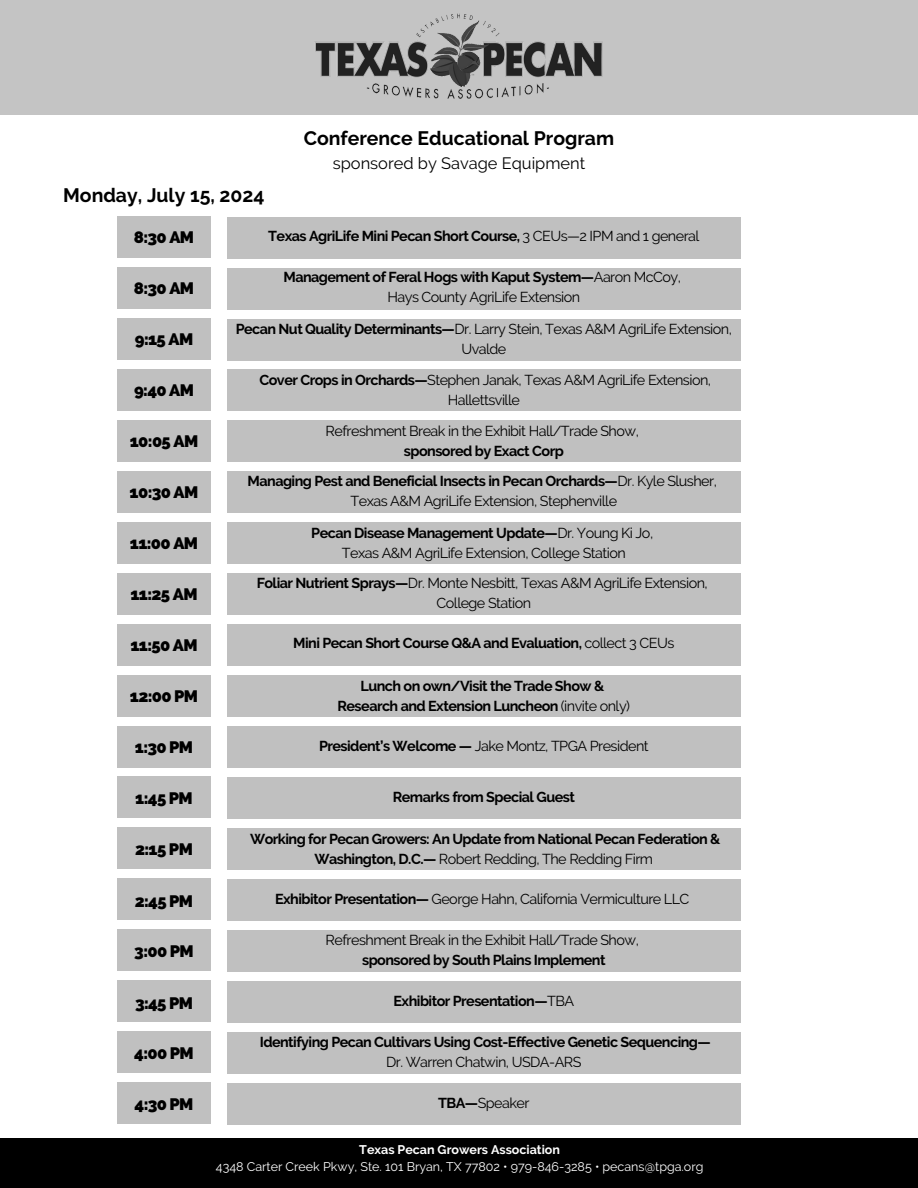
<style>
.page{position:relative;width:918px;height:1188px;background:#fff}
.page>*{position:absolute;margin:0;border:0;box-sizing:border-box;transform-origin:0 0}
.t1{font:700 19.5px "Raleway";color:#000}
.t2{font:800 16.65px "Raleway";letter-spacing:-.035em;color:#000}
.t3{font:16.5px "Raleway";color:#000}
.t4{font:14.4px/19.8px "Raleway";letter-spacing:-.035em;color:#000;text-align:center}
.t5{font:700 14.4px/19.8px "Raleway";letter-spacing:-.035em;color:#000;text-align:center}
.t6{font:12.45px "Raleway";color:#fff}
.t7{font:700 12.45px "Raleway";color:#fff}
.s1{font-weight:400}
.s2{font-weight:700}
</style>
<div class="page">
<div style="left:0;top:1139px;width:918px;height:49px;background:#000"></div>
<div style="left:227px;top:217px;width:514px;height:41px;background:#c0c0c0"></div>
<div style="left:118px;top:216px;width:93px;height:42px;background:#c0c0c0"></div>
<div style="left:227px;top:268px;width:514px;height:41px;background:#c0c0c0"></div>
<div style="left:118px;top:267px;width:93px;height:42px;background:#c0c0c0"></div>
<div style="left:227px;top:319px;width:514px;height:41px;background:#c0c0c0"></div>
<div style="left:118px;top:318px;width:93px;height:42px;background:#c0c0c0"></div>
<div style="left:227px;top:370px;width:514px;height:41px;background:#c0c0c0"></div>
<div style="left:118px;top:369px;width:93px;height:42px;background:#c0c0c0"></div>
<div style="left:227px;top:421px;width:514px;height:41px;background:#c0c0c0"></div>
<div style="left:118px;top:420px;width:93px;height:42px;background:#c0c0c0"></div>
<div style="left:227px;top:472px;width:514px;height:41px;background:#c0c0c0"></div>
<div style="left:118px;top:471px;width:93px;height:42px;background:#c0c0c0"></div>
<div style="left:227px;top:522px;width:514px;height:42px;background:#c0c0c0"></div>
<div style="left:118px;top:522px;width:93px;height:42px;background:#c0c0c0"></div>
<div style="left:227px;top:573px;width:514px;height:42px;background:#c0c0c0"></div>
<div style="left:118px;top:573px;width:93px;height:42px;background:#c0c0c0"></div>
<div style="left:227px;top:624px;width:514px;height:42px;background:#c0c0c0"></div>
<div style="left:118px;top:624px;width:93px;height:41px;background:#c0c0c0"></div>
<div style="left:227px;top:675px;width:514px;height:42px;background:#c0c0c0"></div>
<div style="left:118px;top:675px;width:93px;height:41px;background:#c0c0c0"></div>
<div style="left:227px;top:726px;width:514px;height:42px;background:#c0c0c0"></div>
<div style="left:118px;top:726px;width:93px;height:41px;background:#c0c0c0"></div>
<div style="left:227px;top:777px;width:514px;height:42px;background:#c0c0c0"></div>
<div style="left:118px;top:777px;width:93px;height:41px;background:#c0c0c0"></div>
<div style="left:227px;top:828px;width:514px;height:42px;background:#c0c0c0"></div>
<div style="left:118px;top:828px;width:93px;height:41px;background:#c0c0c0"></div>
<div style="left:227px;top:879px;width:514px;height:42px;background:#c0c0c0"></div>
<div style="left:118px;top:879px;width:93px;height:41px;background:#c0c0c0"></div>
<div style="left:227px;top:930px;width:514px;height:42px;background:#c0c0c0"></div>
<div style="left:118px;top:929px;width:93px;height:42px;background:#c0c0c0"></div>
<div style="left:227px;top:981px;width:514px;height:42px;background:#c0c0c0"></div>
<div style="left:118px;top:980px;width:93px;height:42px;background:#c0c0c0"></div>
<div style="left:227px;top:1032px;width:514px;height:42px;background:#c0c0c0"></div>
<div style="left:118px;top:1031px;width:93px;height:42px;background:#c0c0c0"></div>
<div style="left:227px;top:1083px;width:514px;height:42px;background:#c0c0c0"></div>
<div style="left:118px;top:1082px;width:93px;height:42px;background:#c0c0c0"></div>
<div style="left:0;top:0;width:918px;height:115px;background:#c4c4c4"></div>
<img style="left:315px;top:13px;width:288px;height:86px">
<h3 class="t1" style="left:63px;top:184px;width:203px">Monday, July 15, 2024</h3>
<h1 class="t1" style="left:304px;top:127px;width:312px">Conference Educational Program</h1>
<h1 class="t3" style="left:333px;top:154px;width:254px">sponsored by Savage Equipment</h1>
<h5 class="t2" style="left:134px;top:228px;width:62px">8:30 AM</h5>
<h3 class="t5" style="left:268px;top:226px;width:433px">Texas AgriLife Mini Pecan Short Course, <span class="s1">3 CEUs—2 IPM and 1 general</span></h3>
<h3 class="t4" style="left:283px;top:267px;width:399px"><span class="s2">Management of Feral Hogs with Kaput System—</span>Aaron McCoy,<br>Hays County AgriLife Extension</h3>
<h5 class="t2" style="left:134px;top:279px;width:62px">8:30 AM</h5>
<h3 class="t2" style="left:135px;top:330px;width:60px">9:15 AM</h3>
<h3 class="t2" style="left:134px;top:381px;width:61px">9:40 AM</h3>
<h3 class="t2" style="left:130px;top:432px;width:70px">10:05 AM</h3>
<h3 class="t2" style="left:130px;top:483px;width:70px">10:30 AM</h3>
<h3 class="t2" style="left:130px;top:534px;width:70px">11:00 AM</h3>
<h5 class="t4" style="left:236px;top:319px;width:498px"><span class="s2">Pecan Nut Quality Determinants—</span>Dr. Larry Stein, Texas A&amp;M AgriLife Extension,<br>Uvalde</h5>
<h5 class="t4" style="left:259px;top:370px;width:453px"><span class="s2">Cover Crops in Orchards—</span>Stephen Janak, Texas A&amp;M AgriLife Extension,<br>Hallettsville</h5>
<h5 class="t4" style="left:326px;top:421px;width:315px">Refreshment Break in the Exhibit Hall/Trade Show, <span class="s2">sponsored by Exact Corp</span></h5>
<h5 class="t4" style="left:248px;top:471px;width:471px"><span class="s2">Managing Pest and Beneficial Insects in Pecan Orchards—</span>Dr. Kyle Slusher,<br>Texas A&amp;M AgriLife Extension, Stephenville</h5>
<h5 class="t4" style="left:311px;top:523px;width:343px"><span class="s2">Pecan Disease Management Update—</span>Dr. Young Ki Jo,<br>Texas A&amp;M AgriLife Extension, College Station</h5>
<h5 class="t4" style="left:257px;top:573px;width:453px"><span class="s2">Foliar Nutrient Sprays—</span>Dr. Monte Nesbitt, Texas A&amp;M AgriLife Extension,<br>College Station</h5>
<h3 class="t2" style="left:130px;top:584px;width:69px">11:25 AM</h3>
<h3 class="t2" style="left:130px;top:635px;width:69px">11:50 AM</h3>
<h5 class="t5" style="left:293px;top:633px;width:383px">Mini Pecan Short Course Q&amp;A and Evaluation, <span class="s1">collect 3 CEUs</span></h5>
<h5 class="t5" style="left:338px;top:676px;width:294px">Lunch on own/Visit the Trade Show &amp;<br>Research and Extension Luncheon <span class="s1">(invite only)</span></h5>
<h3 class="t2" style="left:130px;top:686px;width:70px">12:00 PM</h3>
<h3 class="t2" style="left:135px;top:737px;width:60px">1:30 PM</h3>
<h5 class="t4" style="left:319px;top:736px;width:331px"><span class="s2">President’s Welcome —</span> Jake Montz, TPGA President</h5>
<h3 class="t2" style="left:135px;top:788px;width:59px">1:45 PM</h3>
<h4 class="t5" style="left:393px;top:787px;width:184px">Remarks from Special Guest</h4>
<h5 class="t5" style="left:250px;top:829px;width:472px">Working for Pecan Growers: An Update from National Pecan Federation &amp;<br>Washington, D.C.— <span class="s1">Robert Redding, The Redding Firm</span></h5>
<h3 class="t2" style="left:135px;top:839px;width:59px">2:15 PM</h3>
<h3 class="t2" style="left:135px;top:891px;width:60px">2:45 PM</h3>
<h5 class="t4" style="left:275px;top:889px;width:416px"><span class="s2">Exhibitor Presentation—</span> George Hahn, California Vermiculture LLC</h5>
<h5 class="t4" style="left:326px;top:930px;width:315px">Refreshment Break in the Exhibit Hall/Trade Show, <span class="s2">sponsored by South Plains Implement</span></h5>
<h3 class="t2" style="left:134px;top:941px;width:61px">3:00 PM</h3>
<h3 class="t2" style="left:135px;top:993px;width:60px">3:45 PM</h3>
<h5 class="t5" style="left:394px;top:991px;width:182px">Exhibitor Presentation—<span class="s1">TBA</span></h5>
<h5 class="t5" style="left:260px;top:1032px;width:453px">Identifying Pecan Cultivars Using Cost-Effective Genetic Sequencing—<br><span class="s1">Dr. Warren Chatwin, USDA-ARS</span></h5>
<h3 class="t2" style="left:134px;top:1043px;width:61px">4:00 PM</h3>
<p class="t2" style="left:135px;top:1094px;width:60px">4:30 PM</p>
<h5 class="t4" style="left:438px;top:1093px;width:93px"><span class="s2">TBA—</span>Speaker</h5>
<p class="t7" style="left:359px;top:1143px;width:202px">Texas Pecan Growers Association</p>
<h2 class="t6" style="left:216px;top:1159px;width:489px">4348 Carter Creek Pkwy, Ste. 101 Bryan, TX 77802 • 979-846-3285 • pecans@tpga.org</h2>
</div>
